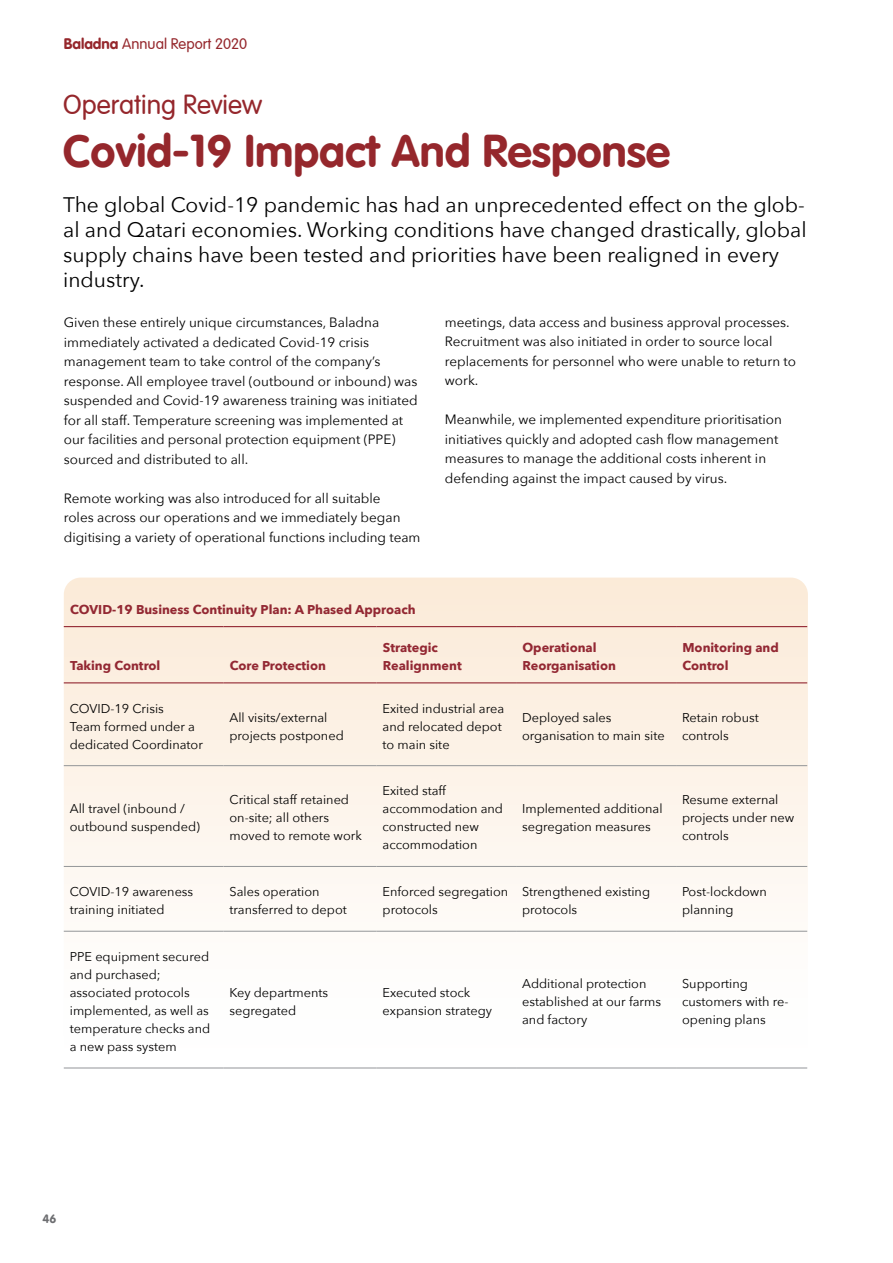
<style>
.page{position:relative;width:893px;height:1263px;background:#fff}
.page>*{position:absolute;margin:0;border:0;box-sizing:border-box;transform-origin:0 0}
.t1{font:45px "VAG Rounded Bold";color:#95272c}
.t2{font:300 27px "VAG Rounded";color:#95272c}
.t3{font:21px/25.2px "Avenir Next";color:#000}
.t4{font:300 15px "VAG Rounded";color:#95272c}
.t5{font:13.5px/19.5px "Avenir Next";color:#000}
.t6{font:12.75px/18px "Avenir Next";color:#000}
.t7{font:700 12.75px/18px "Avenir Next";color:#932833}
.t8{font:12px "VAG Rounded Bold";color:#6d6e71}
.s1{font-family:"VAG Rounded Bold";font-weight:400}
</style>
<div class="page">
<div style="left:64px;top:578px;width:744px;height:490px;background:linear-gradient(to bottom,#fbead8,#fff);border-radius:17px"></div>
<hr style="left:64px;top:765px;width:159px;height:1px;background:#939598">
<hr style="left:223px;top:765px;width:154px;height:1px;background:#939598">
<hr style="left:377px;top:765px;width:139px;height:1px;background:#939598">
<hr style="left:516px;top:765px;width:160px;height:1px;background:#939598">
<hr style="left:676px;top:765px;width:131px;height:1px;background:#939598">
<hr style="left:64px;top:866px;width:159px;height:1px;background:#939598">
<hr style="left:223px;top:866px;width:154px;height:1px;background:#939598">
<hr style="left:377px;top:866px;width:139px;height:1px;background:#939598">
<hr style="left:516px;top:866px;width:160px;height:1px;background:#939598">
<hr style="left:676px;top:866px;width:131px;height:1px;background:#939598">
<hr style="left:64px;top:931px;width:159px;height:1px;background:#939598">
<hr style="left:223px;top:931px;width:154px;height:1px;background:#939598">
<hr style="left:377px;top:931px;width:139px;height:1px;background:#939598">
<hr style="left:516px;top:931px;width:160px;height:1px;background:#939598">
<hr style="left:676px;top:931px;width:131px;height:1px;background:#939598">
<hr style="left:64px;top:1068px;width:159px;height:1px;background:#939598">
<hr style="left:223px;top:1068px;width:154px;height:1px;background:#939598">
<hr style="left:377px;top:1068px;width:139px;height:1px;background:#939598">
<hr style="left:516px;top:1068px;width:160px;height:1px;background:#939598">
<hr style="left:676px;top:1068px;width:131px;height:1px;background:#939598">
<hr style="left:64px;top:682px;width:159px;height:1px;background:#932833">
<hr style="left:223px;top:682px;width:154px;height:1px;background:#932833">
<hr style="left:377px;top:682px;width:139px;height:1px;background:#932833">
<hr style="left:516px;top:682px;width:160px;height:1px;background:#932833">
<hr style="left:676px;top:682px;width:131px;height:1px;background:#932833">
<hr style="left:64px;top:626px;width:159px;height:1px;background:#932833">
<hr style="left:223px;top:626px;width:154px;height:1px;background:#932833">
<hr style="left:377px;top:626px;width:139px;height:1px;background:#932833">
<hr style="left:516px;top:626px;width:160px;height:1px;background:#932833">
<hr style="left:676px;top:626px;width:131px;height:1px;background:#932833">
<p class="t4" style="left:64px;top:35px;width:185px"><span class="s1">Baladna</span> Annual Report 2020</p>
<h2 class="t2" style="left:63px;top:89px;width:201px">Operating Review</h2>
<h1 class="t1" style="left:63px;top:125px;width:609px">Covid-19 Impact And Response</h1>
<p class="t3" style="left:63px;top:191px;width:745px">The global Covid-19 pandemic has had an unprecedented effect on the glob&shy;al and Qatari economies. Working conditions have changed drastically, global supply chains have been tested and priorities have been realigned in every industry.</p>
<p class="t5" style="left:64px;top:312px;width:355px">Given these entirely unique circumstances, Baladna immediately activated a dedicated Covid-19 crisis management team to take control of the company’s response. All employee travel (outbound or inbound) was suspended and Covid-19 awareness training was initiated for all staff. Temperature screening was implemented at our facilities and personal protection equipment (PPE) sourced and distributed to all.</p>
<p class="t5" style="left:64px;top:487px;width:358px">Remote working was also introduced for all suitable<br>roles across our operations and we immediately began digitising a variety of operational functions including team</p>
<p class="t7" style="left:70px;top:600px;width:347px">COVID-19 Business Continuity Plan: A Phased Approach</p>
<p class="t5" style="left:445px;top:312px;width:353px">meetings, data access and business approval processes.<br>Recruitment was also initiated in order to source local replacements for personnel who were unable to return to work.</p>
<p class="t5" style="left:445px;top:409px;width:339px">Meanwhile, we implemented expenditure prioritisation initiatives quickly and adopted cash flow management measures to manage the additional costs inherent in defending against the impact caused by virus.</p>
<p class="t7" style="left:70px;top:656px;width:92px">Taking Control</p>
<p class="t7" style="left:230px;top:656px;width:98px">Core Protection</p>
<p class="t7" style="left:383px;top:638px;width:80px">Strategic<br>Realignment</p>
<p class="t7" style="left:522px;top:638px;width:95px">Operational<br>Reorganisation</p>
<p class="t7" style="left:682px;top:638px;width:98px">Monitoring and<br>Control</p>
<p class="t6" style="left:70px;top:699px;width:135px">COVID-19 Crisis<br>Team formed under a dedicated Coordinator</p>
<p class="t6" style="left:229px;top:708px;width:116px">All visits/external projects postponed</p>
<p class="t6" style="left:383px;top:699px;width:123px">Exited industrial area and relocated depot to main site</p>
<p class="t6" style="left:522px;top:708px;width:144px">Deployed sales organisation to main site</p>
<p class="t6" style="left:682px;top:708px;width:78px">Retain robust controls</p>
<p class="t6" style="left:70px;top:799px;width:132px">All travel (inbound / outbound suspended)</p>
<p class="t6" style="left:229px;top:790px;width:134px">Critical staff retained on-site; all others moved to remote work</p>
<p class="t6" style="left:383px;top:781px;width:122px">Exited staff accommodation and constructed new accommodation</p>
<p class="t6" style="left:522px;top:799px;width:142px">Implemented additional segregation measures</p>
<p class="t6" style="left:682px;top:790px;width:114px">Resume external projects under new controls</p>
<p class="t6" style="left:70px;top:882px;width:125px">COVID-19 awareness training initiated</p>
<p class="t6" style="left:229px;top:882px;width:119px">Sales operation transferred to depot</p>
<p class="t6" style="left:383px;top:882px;width:127px">Enforced segregation protocols</p>
<p class="t6" style="left:522px;top:882px;width:129px">Strengthened existing protocols</p>
<p class="t6" style="left:682px;top:882px;width:86px">Post-lockdown planning</p>
<p class="t6" style="left:70px;top:947px;width:142px">PPE equipment secured and purchased; associated protocols implemented, as well as temperature checks and a new pass system</p>
<p class="t6" style="left:230px;top:983px;width:100px">Key departments segregated</p>
<p class="t6" style="left:383px;top:983px;width:111px">Executed stock expansion strategy</p>
<p class="t6" style="left:522px;top:974px;width:140px">Additional protection established at our farms and factory</p>
<p class="t6" style="left:682px;top:974px;width:108px">Supporting customers with re&shy;opening plans</p>
<p class="t8" style="left:43px;top:1211px;width:15px">46</p>
</div>
